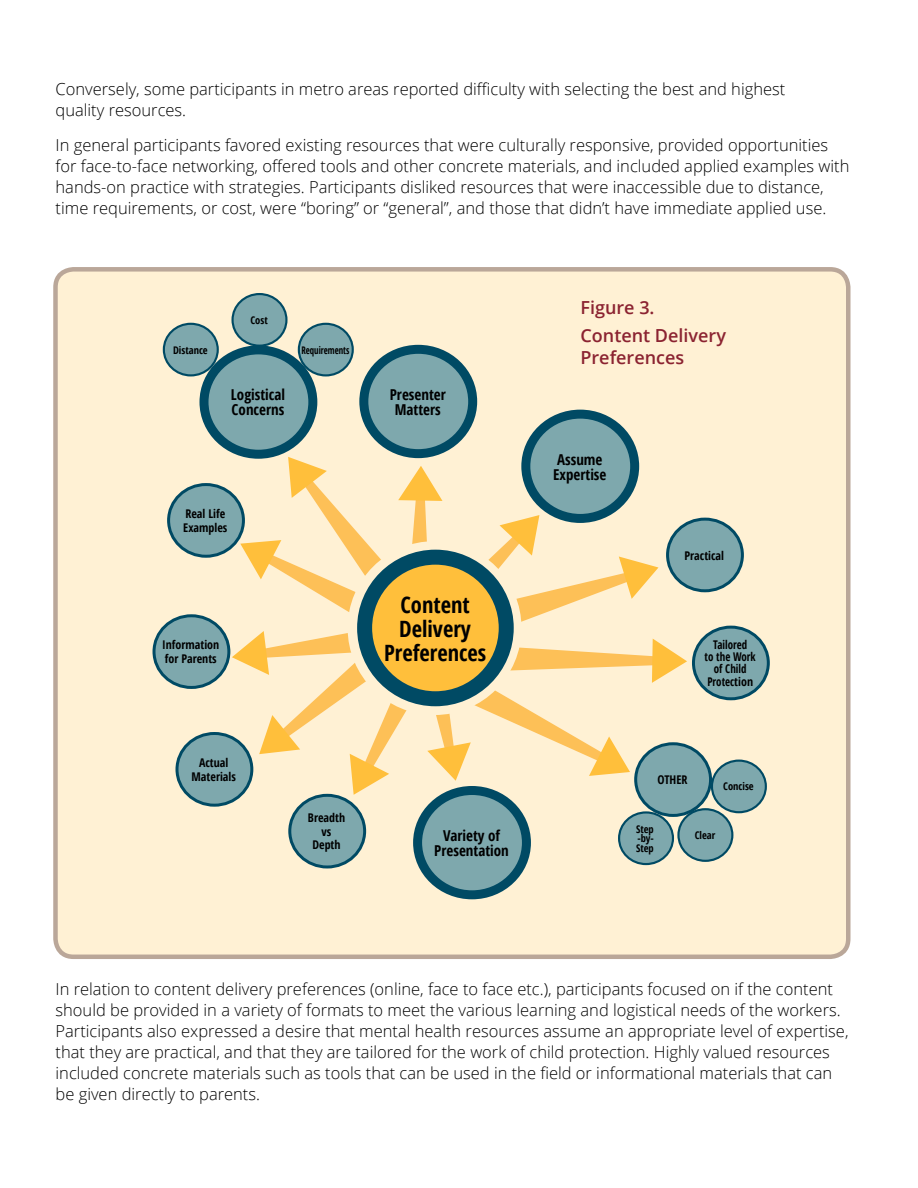
<style>
.page{position:relative;width:918px;height:1188px;background:#fff}
.page>*{position:absolute;margin:0;border:0;box-sizing:border-box;transform-origin:0 0}
.t1{font:700 condensed 22.5px/24px "Open Sans";color:#000;text-align:center}
.Figure_Header{font:600 18px/21.6px "Open Sans";color:#8b2331}
.t2{font:300 16.5px/21px "Open Sans";color:#000}
.t3{font:700 condensed 15px/15px "Open Sans";color:#000}
.t4{font:700 condensed 12px/13.5px "Open Sans";color:#000;text-align:center}
.t5{font:700 condensed 12px/12px "Open Sans";color:#000;text-align:center;scale:.91 1}
.t6{font:700 condensed 10.5px/9.8px "Open Sans";color:#000;text-align:justify}
.t7{font:700 condensed 10.5px "Open Sans";color:#000;scale:.84 1}
</style>
<div class="page">
<div style="left:56px;top:269px;width:792px;height:688px;background:#fff1d4;border-radius:18px"></div>
<div style="left:53px;top:267px;width:797px;height:692px;border:4px solid #baa799;border-radius:18px"></div>
<div style="left:177px;top:733px;width:75px;height:72px;background:#7ea8ad;border-radius:50%"></div>
<div style="left:176px;top:732px;width:77px;height:75px;border:3px solid #004a64;border-radius:50%"></div>
<div style="left:169px;top:485px;width:74px;height:71px;background:#7ea8ad;border-radius:50%"></div>
<div style="left:167px;top:483px;width:78px;height:75px;border:3px solid #004a64;border-radius:50%"></div>
<div style="left:154px;top:616px;width:75px;height:71px;background:#7ea8ad;border-radius:50%"></div>
<div style="left:153px;top:614px;width:77px;height:75px;border:3px solid #004a64;border-radius:50%"></div>
<div style="left:290px;top:795px;width:75px;height:72px;background:#7ea8ad;border-radius:50%"></div>
<div style="left:288px;top:794px;width:78px;height:74px;border:3px solid #004a64;border-radius:50%"></div>
<div style="left:693px;top:627px;width:75px;height:72px;background:#7ea8ad;border-radius:50%"></div>
<div style="left:692px;top:626px;width:78px;height:74px;border:3px solid #004a64;border-radius:50%"></div>
<div style="left:668px;top:519px;width:74px;height:72px;background:#7ea8ad;border-radius:50%"></div>
<div style="left:666px;top:518px;width:78px;height:74px;border:3px solid #004a64;border-radius:50%"></div>
<div style="left:636px;top:744px;width:75px;height:71px;background:#7ea8ad;border-radius:50%"></div>
<div style="left:634px;top:742px;width:78px;height:75px;border:3px solid #004a64;border-radius:50%"></div>
<div style="left:619px;top:812px;width:54px;height:52px;background:#7ea8ad;border-radius:50%"></div>
<div style="left:618px;top:811px;width:56px;height:54px;border:2px solid #004a64;border-radius:50%"></div>
<div style="left:678px;top:809px;width:54px;height:52px;background:#7ea8ad;border-radius:50%"></div>
<div style="left:677px;top:808px;width:56px;height:54px;border:2px solid #004a64;border-radius:50%"></div>
<div style="left:712px;top:761px;width:54px;height:51px;background:#7ea8ad;border-radius:50%"></div>
<div style="left:711px;top:760px;width:56px;height:53px;border:2px solid #004a64;border-radius:50%"></div>
<div style="left:164px;top:324px;width:54px;height:51px;background:#7ea8ad;border-radius:50%"></div>
<div style="left:163px;top:323px;width:56px;height:53px;border:2px solid #004a64;border-radius:50%"></div>
<div style="left:233px;top:294px;width:53px;height:52px;background:#7ea8ad;border-radius:50%"></div>
<div style="left:231px;top:293px;width:57px;height:54px;border:2px solid #004a64;border-radius:50%"></div>
<div style="left:299px;top:324px;width:54px;height:51px;background:#7ea8ad;border-radius:50%"></div>
<div style="left:298px;top:323px;width:56px;height:53px;border:2px solid #004a64;border-radius:50%"></div>
<div style="left:204px;top:350px;width:109px;height:104px;background:#7ea8ad;border-radius:50%"></div>
<div style="left:200px;top:345px;width:117px;height:114px;border:9px solid #004a64;border-radius:50%"></div>
<div style="left:418px;top:791px;width:108px;height:104px;background:#7ea8ad;border-radius:50%"></div>
<div style="left:413px;top:786px;width:118px;height:113px;border:9px solid #004a64;border-radius:50%"></div>
<div style="left:364px;top:349px;width:109px;height:105px;background:#7ea8ad;border-radius:50%"></div>
<div style="left:359px;top:345px;width:118px;height:113px;border:9px solid #004a64;border-radius:50%"></div>
<div style="left:526px;top:414px;width:109px;height:104px;background:#7ea8ad;border-radius:50%"></div>
<div style="left:521px;top:410px;width:118px;height:113px;border:9px solid #004a64;border-radius:50%"></div>
<svg style="left:232px;top:457px;width:455px;height:338px"></svg>
<svg style="left:348px;top:541px;width:174px;height:174px"></svg>
<div style="left:365px;top:557px;width:141px;height:142px;background:#ffbf3b;border-radius:50%"></div>
<div style="left:357px;top:550px;width:157px;height:156px;border:15px solid #004a64;border-radius:50%"></div>
<p class="t2" style="left:56px;top:78px;width:731px">Conversely, some participants in metro areas reported difficulty with selecting the best and highest quality resources.</p>
<p class="t2" style="left:56px;top:134px;width:795px">In general participants favored existing resources that were culturally responsive, provided opportunities for face-to-face networking, offered tools and other concrete materials, and included applied examples with hands-on practice with strategies. Participants disliked resources that were inaccessible due to distance, time requirements, or cost, were “boring” or “general”, and those that didn’t have immediate applied use.</p>
<p class="t6" style="left:173px;top:345px;width:36px">Distance</p>
<p class="t6" style="left:250px;top:315px;width:19px">Cost</p>
<p class="t3" style="left:231px;top:387px;width:56px">Logistical<br>Concerns</p>
<p class="t7" style="left:301px;top:342px;width:59px">Requirements</p>
<p class="t3" style="left:390px;top:386px;width:58px;text-align:center">Presenter<br>Matters</p>
<p class="t4" style="left:183px;top:507px;width:46px;text-align:left">Real Life<br>Examples</p>
<p class="t4" style="left:162px;top:638px;width:58px;text-align:left">Information for Parents</p>
<p class="t1" style="left:384px;top:592px;width:104px">Content<br>Delivery<br>Preferences</p>
<p class="t4" style="left:192px;top:756px;width:46px">Actual<br>Materials</p>
<p class="t4" style="left:308px;top:811px;width:39px">Breadth vs<br>Depth</p>
<p class="t3" style="left:434px;top:828px;width:76px;text-align:center">Variety of<br>Presentation</p>
<p class="Figure_Header" style="left:580px;top:296px;width:76px">Figure 3.</p>
<p class="Figure_Header" style="left:580px;top:324px;width:147px">Content Delivery<br>Preferences</p>
<p class="t3" style="left:553px;top:451px;width:55px">Assume<br>Expertise</p>
<p class="t4" style="left:685px;top:548px;width:41px">Practical</p>
<p class="t5" style="left:705px;top:638px;width:58px">Tailored<br>to the Work of Child</p>
<p class="t5" style="left:707px;top:676px;width:52px">Protection</p>
<p class="t4" style="left:657px;top:773px;width:32px">OTHER</p>
<p class="t6" style="left:723px;top:782px;width:32px">Concise</p>
<p class="t6" style="left:636px;top:824px;width:19px">Step -by-Step</p>
<p class="t6" style="left:695px;top:830px;width:22px">Clear</p>
<p class="t2" style="left:56px;top:978px;width:795px">In relation to content delivery preferences (online, face to face etc.), participants focused on if the content should be provided in a variety of formats to meet the various learning and logistical needs of the workers.<br>Participants also expressed a desire that mental health resources assume an appropriate level of expertise, that they are practical, and that they are tailored for the work of child protection. Highly valued resources included concrete materials such as tools that can be used in the field or informational materials that can be given directly to parents.</p>
</div>
